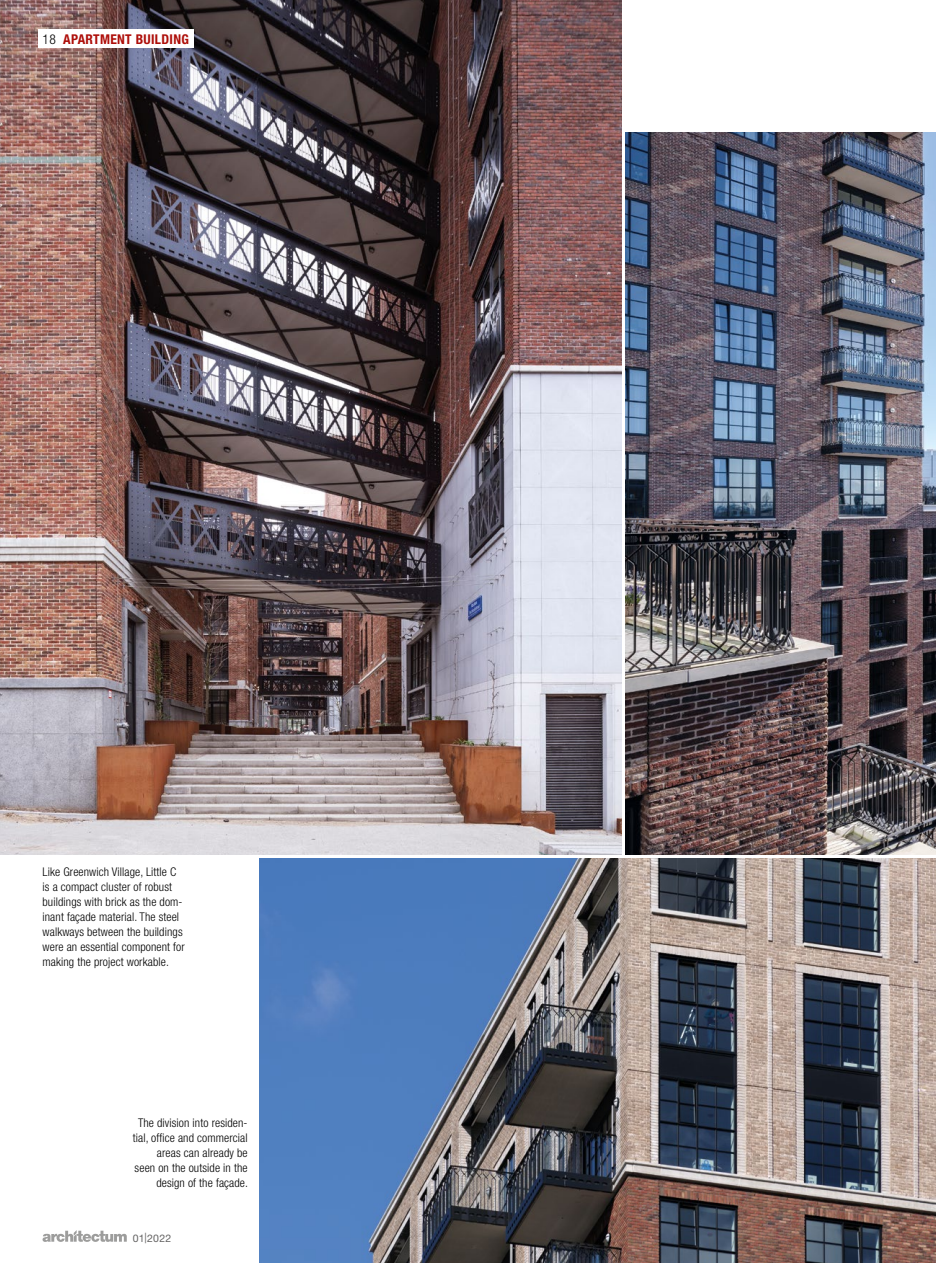
<style>
.page{position:relative;width:936px;height:1263px;background:#fff}
.page>*{position:absolute;margin:0;border:0;box-sizing:border-box;transform-origin:0 0}
.t1{font:700 condensed 13.5px "Helvetica Neue LT Pro";letter-spacing:.025em;color:#ae0f0a}
.Bildtext{font:300 condensed 12px/15px "Helvetica Neue LT Pro";letter-spacing:.01em;color:#000}
.t2{font:10.5px "Helvetica Neue LT Pro";letter-spacing:.03em;color:#646363}
.s1{font-weight:300;color:#000}
</style>
<div class="page">
<svg style="left:43px;top:1230px;width:84px;height:12px"></svg>
<img style="left:0;top:0;width:621px;height:854px">
<img style="left:625px;top:133px;width:310px;height:721px">
<img style="left:259px;top:859px;width:676px;height:404px">
<div style="left:38px;top:30px;width:155px;height:18px;background:#fff"></div>
<p class="t1" style="left:43px;top:31px;width:148px"><span class="s1">18</span> APARTMENT BUILDING</p>
<p class="Bildtext" style="left:43px;top:864px;width:144px">Like Greenwich Village, Little C is a compact cluster of robust buildings with brick as the dom&shy;inant façade material. The steel walkways between the buildings were an essential component for making the project workable.</p>
<p class="Bildtext" style="left:133px;top:1115px;width:117px;text-align:right">The division into residen&shy;tial, office and commercial areas can already be<br>seen on the outside in the design of the façade.</p>
<p class="t2" style="left:133px;top:1232px;width:40px">01|2022</p>
</div>
